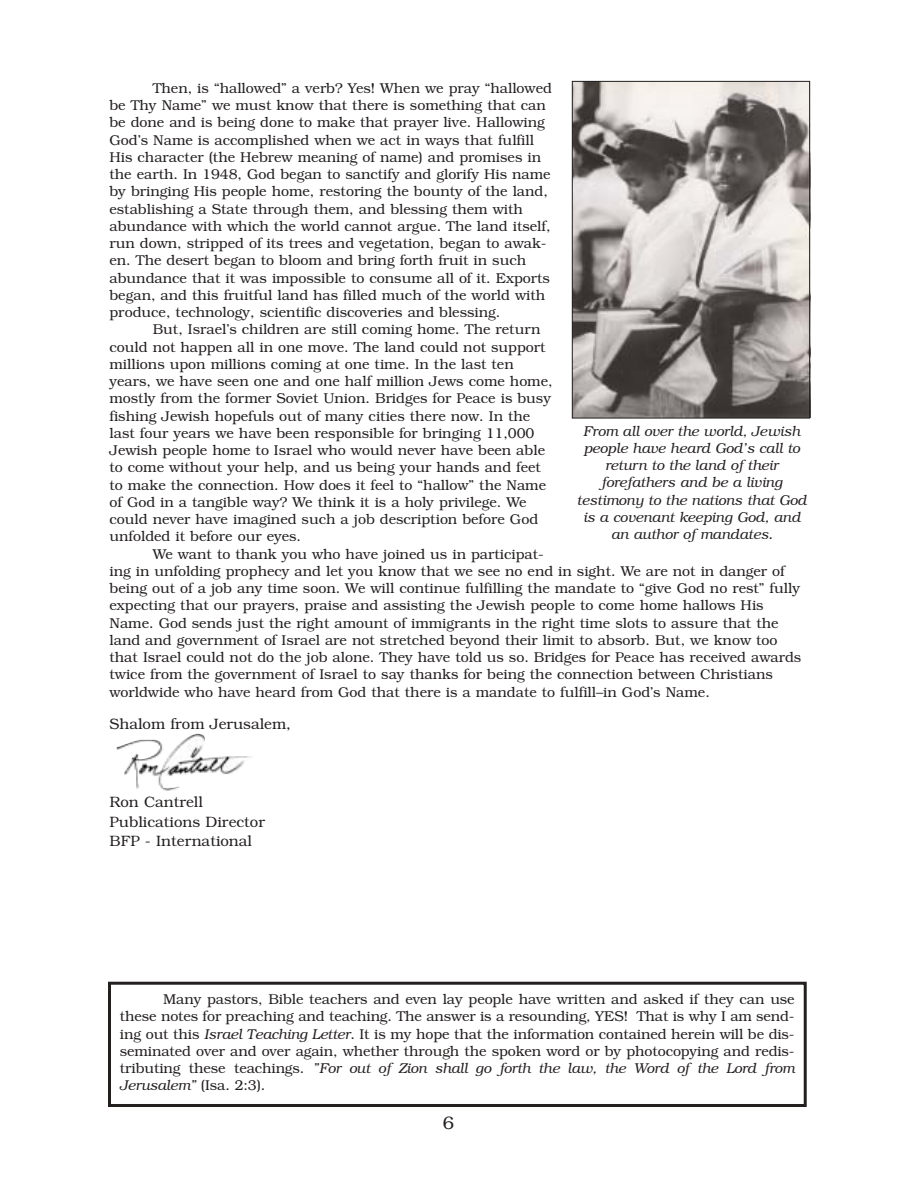
<style>
.page{position:relative;width:918px;height:1188px;background:#fff}
.page>*{position:absolute;margin:0;border:0;box-sizing:border-box;transform-origin:0 0}
.t1{font:300 18px "Bookman";color:#231f1f}
.t2{font:300 15px/19.5px "Bookman";color:#231f1f}
.t3{font:300 14.25px/17.2px "Bookman";color:#231f1f}
.t4{font:italic 300 14.25px/17.2px "Bookman";color:#231f1f;text-align:center}
.s1{font-style:italic}
</style>
<div class="page">
<img style="left:574px;top:83px;width:234px;height:333px">
<div style="left:572px;top:81px;width:238px;height:337px;border:1px solid #231f1f"></div>
<div style="left:108px;top:982px;width:699px;height:125px;border:3px solid #231f1f"></div>
<img style="left:117px;top:733px;width:134px;height:58px">
<p class="t3" style="left:109px;top:81px;width:444px;text-indent:43px">Then, is “hallowed” a verb? Yes! When we pray “hallowed be Thy Name” we must know that there is something that can be done and is being done to make that prayer live. Hallowing God’s Name is accomplished when we act in ways that fulfill His character (the Hebrew meaning of name) and promises in the earth. In 1948, God began to sanctify and glorify His name by bringing His people home, restoring the bounty of the land, establishing a State through them, and blessing them with abundance with which the world cannot argue. The land itself, run down, stripped of its trees and vegetation, began to awak&shy;en. The desert began to bloom and bring forth fruit in such abundance that it was impossible to consume all of it. Exports began, and this fruitful land has filled much of the world with produce, technology, scientific discoveries and blessing.</p>
<p class="t3" style="left:109px;top:322px;width:445px;text-indent:43px">But, Israel’s children are still coming home. The return could not happen all in one move. The land could not support millions upon millions coming at one time. In the last ten years, we have seen one and one half million Jews come home, mostly from the former Soviet Union. Bridges for Peace is busy fishing Jewish hopefuls out of many cities there now. In the last four years we have been responsible for bringing 11,000<br>Jewish people home to Israel who would never have been able to come without your help, and us being your hands and feet to make the connection. How does it feel to “hallow” the Name of God in a tangible way? We think it is a holy privilege. We could never have imagined such a job description before God unfolded it before our eyes.</p>
<p class="t3" style="left:110px;top:546px;width:693px;text-indent:43px">We want to thank you who have joined us in participat-<br>ing in unfolding prophecy and let you know that we see no end in sight. We are not in danger of being out of a job any time soon. We will continue fulfilling the mandate to “give God no rest” fully expecting that our prayers, praise and assisting the Jewish people to come home hallows His Name. God sends just the right amount of immigrants in the right time slots to assure that the land and government of Israel are not stretched beyond their limit to absorb. But, we know too that Israel could not do the job alone. They have told us so. Bridges for Peace has received awards twice from the government of Israel to say thanks for being the connection between Christians worldwide who have heard from God that there is a mandate to fulfill–in God’s Name.</p>
<p class="t4" style="left:577px;top:423px;width:231px">From all over the world, Jewish people have heard God’s call to return to the land of their forefathers and be a living testimony to the nations that God is a covenant keeping God, and an author of mandates.</p>
<p class="t2" style="left:110px;top:716px;width:183px">Shalom from Jerusalem,</p>
<p class="t2" style="left:110px;top:794px;width:157px">Ron Cantrell<br>Publications Director<br>BFP - International</p>
<p class="t3" style="left:120px;top:992px;width:676px;text-align:justify;text-indent:43px">Many pastors, Bible teachers and even lay people have written and asked if they can use these notes for preaching and teaching. The answer is a resounding, YES! That is why I am send&shy;ing out this <span class="s1">Israel Teaching Letter</span>. It is my hope that the information contained herein will be dis&shy;seminated over and over again, whether through the spoken word or by photocopying and redis&shy;tributing these teachings. <span class="s1">”For out of Zion shall go forth the law, the Word of the Lord from Jerusalem”</span> (Isa. 2:3).</p>
<p class="t1" style="left:443px;top:1116px;width:13px">6</p>
</div>
